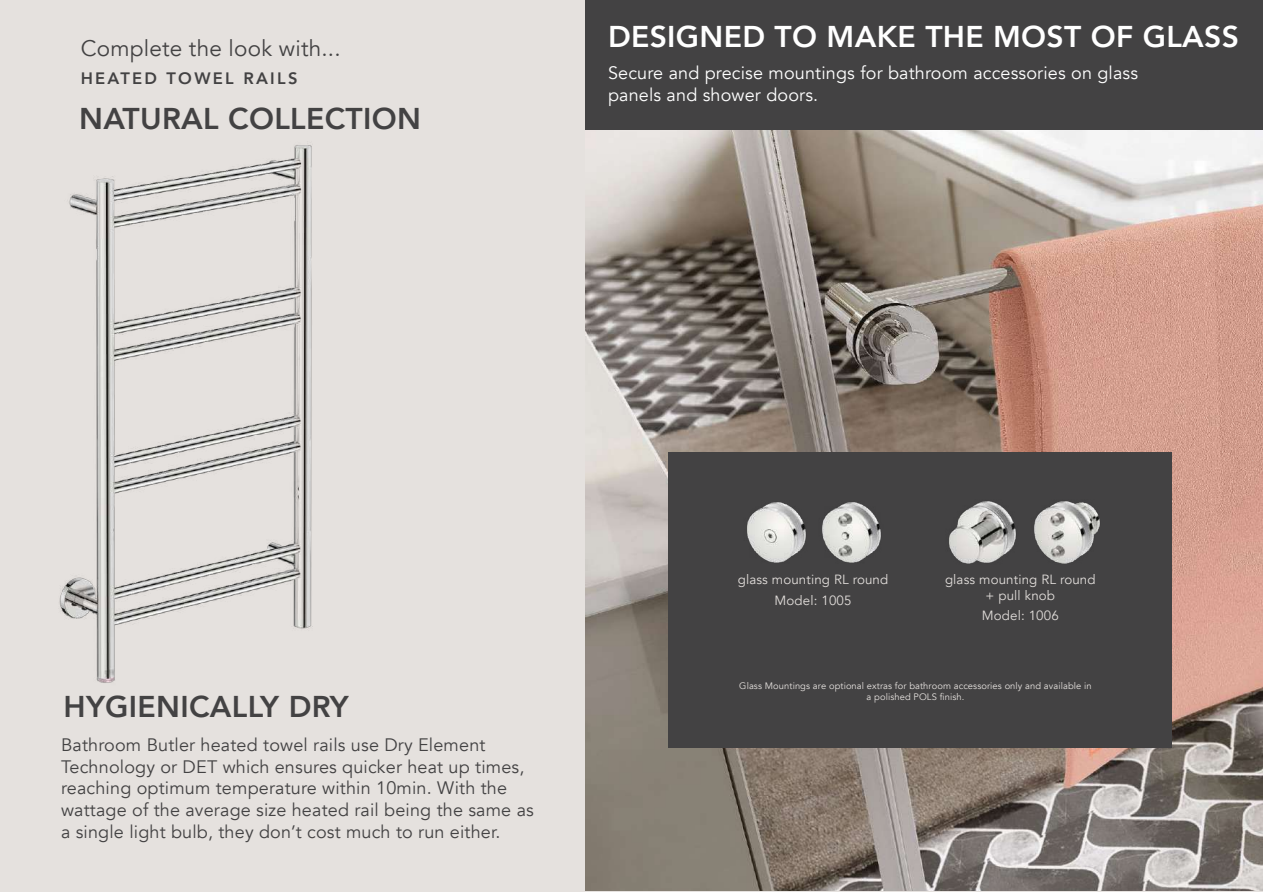
<style>
.page{position:relative;width:1263px;height:892px;background:#fff}
.page>*{position:absolute;margin:0;border:0;box-sizing:border-box;transform-origin:0 0}
.t1{font:800 30px "Avenir";letter-spacing:.01em;color:#434243}
.t2{font:800 30px "Avenir";letter-spacing:.01em;color:#fff}
.t3{font:22.5px "Avenir";letter-spacing:.01em;color:#434243}
.t4{font:18px/21.6px "Avenir";letter-spacing:.01em;color:#434243}
.t5{font:18px/21.6px "Avenir";letter-spacing:.01em;color:#fff}
.t6{font:800 16.5px "Avenir";letter-spacing:.14em;color:#434243}
.t7{font:13.35px/16px "Avenir";letter-spacing:.01em;color:#e0dcd9;text-align:center}
.t8{font:9.3px/11.2px "Avenir";letter-spacing:.01em;color:#e6e2df;text-align:center}
</style>
<div class="page">
<div style="left:0;top:0;width:1263px;height:891px;background:#e5e1de"></div>
<img style="left:59px;top:145px;width:254px;height:538px">
<img style="left:586px;top:130px;width:677px;height:760px">
<div style="left:668px;top:452px;width:503px;height:295px;background:#434243"></div>
<div style="left:586px;top:0;width:677px;height:130px;background:#434243"></div>
<img style="left:949px;top:501px;width:67px;height:63px">
<img style="left:1034px;top:501px;width:66px;height:63px">
<img style="left:822px;top:502px;width:59px;height:61px">
<img style="left:747px;top:502px;width:59px;height:61px">
<p class="t3" style="left:81px;top:35px;width:261px">Complete the look with...</p>
<p class="t6" style="left:81px;top:65px;width:218px">HEATED TOWEL RAILS</p>
<h1 class="t1" style="left:79px;top:96px;width:343px">NATURAL COLLECTION</h1>
<h1 class="t2" style="left:608px;top:13px;width:632px">DESIGNED TO MAKE THE MOST OF GLASS</h1>
<p class="t5" style="left:608px;top:62px;width:532px">Secure and precise mountings for bathroom accessories on glass panels and shower doors.</p>
<h1 class="t1" style="left:64px;top:683px;width:287px">HYGIENICALLY DRY</h1>
<p class="t4" style="left:61px;top:734px;width:474px">Bathroom Butler heated towel rails use Dry Element Technology or DET which ensures quicker heat up times, reaching optimum temperature within 10min. With the wattage of the average size heated rail being the same as a single light bulb, they don’t cost much to run either.</p>
<p class="t7" style="left:738px;top:570px;width:152px;line-height:20.1px">glass mounting RL round<br>Model: 1005</p>
<p class="t7" style="left:945px;top:571px;width:152px">glass mounting RL round + pull knob</p>
<p class="t7" style="left:982px;top:607px;width:78px">Model: 1006</p>
<p class="t8" style="left:739px;top:680px;width:354px">Glass Mountings are optional extras for bathroom accessories only and available in a polished POLS finish.</p>
</div>
